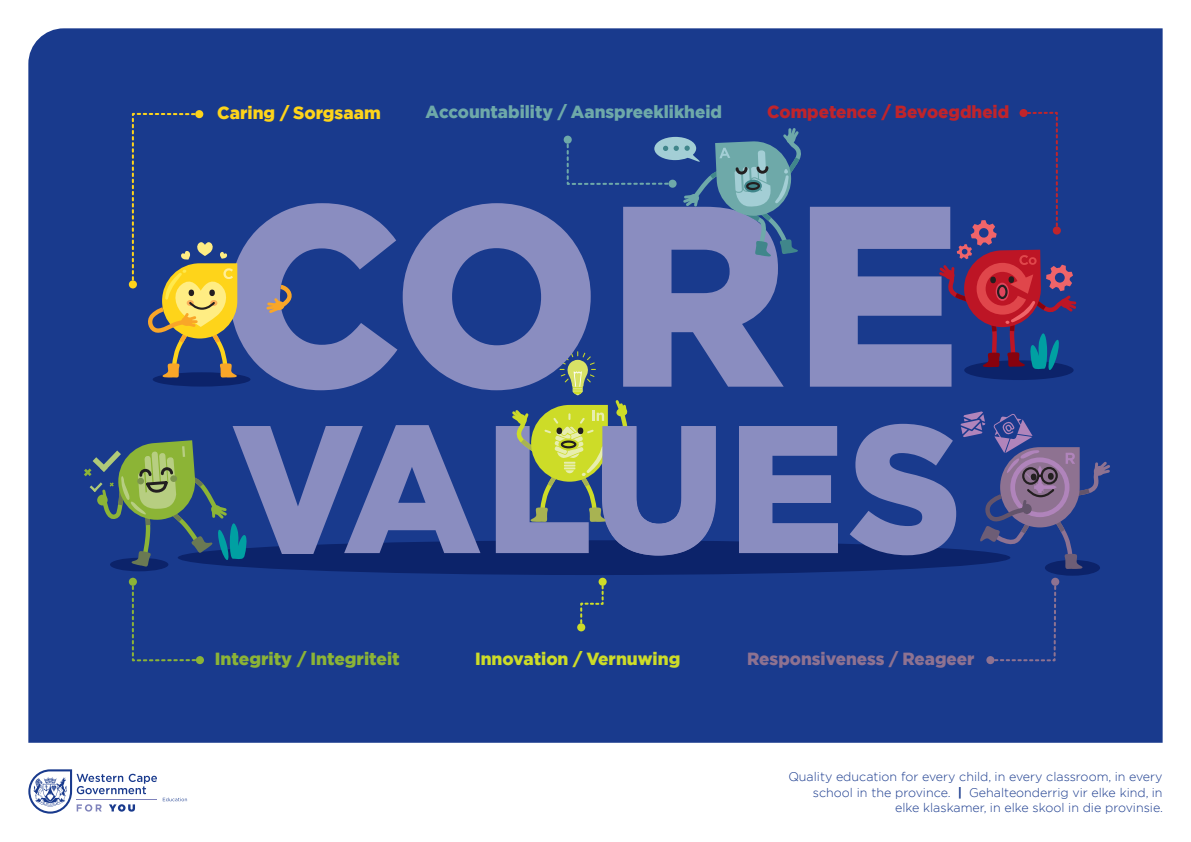
<style>
.page{position:relative;width:1191px;height:842px;background:#fff}
.page>*{position:absolute;margin:0;border:0;box-sizing:border-box;transform-origin:0 0}
.t1{font:900 17.55px "Gotham";color:#6ea9a9}
.t2{font:900 17.55px "Gotham";color:#c0242b}
.t3{font:900 17.55px "Gotham";color:#8e7291}
.t4{font:900 17.55px "Gotham";color:#8cb436}
.t5{font:900 17.55px "Gotham";color:#cddc28}
.t6{font:900 17.55px "Gotham";color:#fed41a}
.t7{font:300 12.5px/15px "Gotham";color:#193a8d;text-align:right}
.s1{font-weight:700}
</style>
<div class="page">
<div style="left:28px;top:28px;width:1134px;height:715px;background:#193a8d"></div>
<svg style="left:163px;top:798px;width:24px;height:3px"></svg>
<svg style="left:28px;top:769px;width:129px;height:45px"></svg>
<div style="left:178px;top:540px;width:832px;height:35px;background:#0c236a;border-radius:50%"></div>
<svg style="left:233px;top:424px;width:723px;height:131px;background:#5767a8"></svg>
<div style="left:110px;top:558px;width:58px;height:13px;background:#0c236a;border-radius:50%"></div>
<svg style="left:509px;top:390px;width:207px;height:165px;background:#647592"></svg>
<svg style="left:230px;top:203px;width:721px;height:187px;background:#5c6bab"></svg>
<div style="left:964px;top:360px;width:109px;height:20px;background:#0c236a;border-radius:50%"></div>
<div style="left:153px;top:372px;width:97px;height:15px;background:#0c236a;border-radius:50%"></div>
<svg style="left:264px;top:282px;width:28px;height:33px"></svg>
<div style="left:1044px;top:560px;width:56px;height:16px;background:#0c236a;border-radius:50%"></div>
<svg style="left:960px;top:411px;width:152px;height:158px;background:#3c498d"></svg>
<svg style="left:565px;top:126px;width:241px;height:131px;background:#44649f"></svg>
<div style="left:563px;top:136px;width:9px;height:8px;background:#6ea9a9;border-radius:50%"></div>
<div style="left:668px;top:180px;width:8px;height:8px;background:#6ea9a9;border-radius:50%"></div>
<svg style="left:579px;top:580px;width:25px;height:49px"></svg>
<div style="left:598px;top:578px;width:8px;height:8px;background:#cddc28;border-radius:50%"></div>
<div style="left:577px;top:623px;width:8px;height:8px;background:#cddc28;border-radius:50%"></div>
<div style="left:988px;top:580px;width:69px;height:82px;background:#193a8d"></div>
<div style="left:1051px;top:578px;width:8px;height:8px;background:#8e7291;border-radius:50%"></div>
<div style="left:986px;top:656px;width:8px;height:8px;background:#8e7291;border-radius:50%"></div>
<div style="left:131px;top:580px;width:71px;height:82px;background:#193a8d"></div>
<div style="left:129px;top:578px;width:8px;height:8px;background:#8cb436;border-radius:50%"></div>
<div style="left:196px;top:656px;width:8px;height:8px;background:#8cb436;border-radius:50%"></div>
<svg style="left:131px;top:112px;width:106px;height:266px;background:#495a7b"></svg>
<div style="left:129px;top:280px;width:8px;height:8px;background:#fed41a;border-radius:50%"></div>
<div style="left:195px;top:110px;width:8px;height:8px;background:#fed41a;border-radius:50%"></div>
<svg style="left:936px;top:111px;width:142px;height:259px;background:#3d3a7d"></svg>
<div style="left:1052px;top:226px;width:8px;height:9px;background:#c0242b;border-radius:50%"></div>
<div style="left:1019px;top:109px;width:8px;height:8px;background:#c0242b;border-radius:50%"></div>
<svg style="left:84px;top:440px;width:163px;height:127px;background:#3d6077"></svg>
<h1 class="t6" style="left:217px;top:101px;width:165px">Caring / Sorgsaam</h1>
<h1 class="t1" style="left:425px;top:100px;width:298px">Accountability / Aanspreeklikheid</h1>
<h1 class="t2" style="left:767px;top:100px;width:244px">Competence / Bevoegdheid</h1>
<h1 class="t4" style="left:215px;top:647px;width:186px">Integrity / Integriteit</h1>
<h1 class="t5" style="left:475px;top:647px;width:207px">Innovation / Vernuwing</h1>
<h1 class="t3" style="left:747px;top:647px;width:229px">Responsiveness / Reageer</h1>
<p class="t7" style="left:788px;top:769px;width:376px">Quality education for every child, in every classroom, in every school in the province. <span class="s1">|</span> Gehalteonderrig vir elke kind, in elke klaskamer, in elke skool in die provinsie.</p>
</div>
